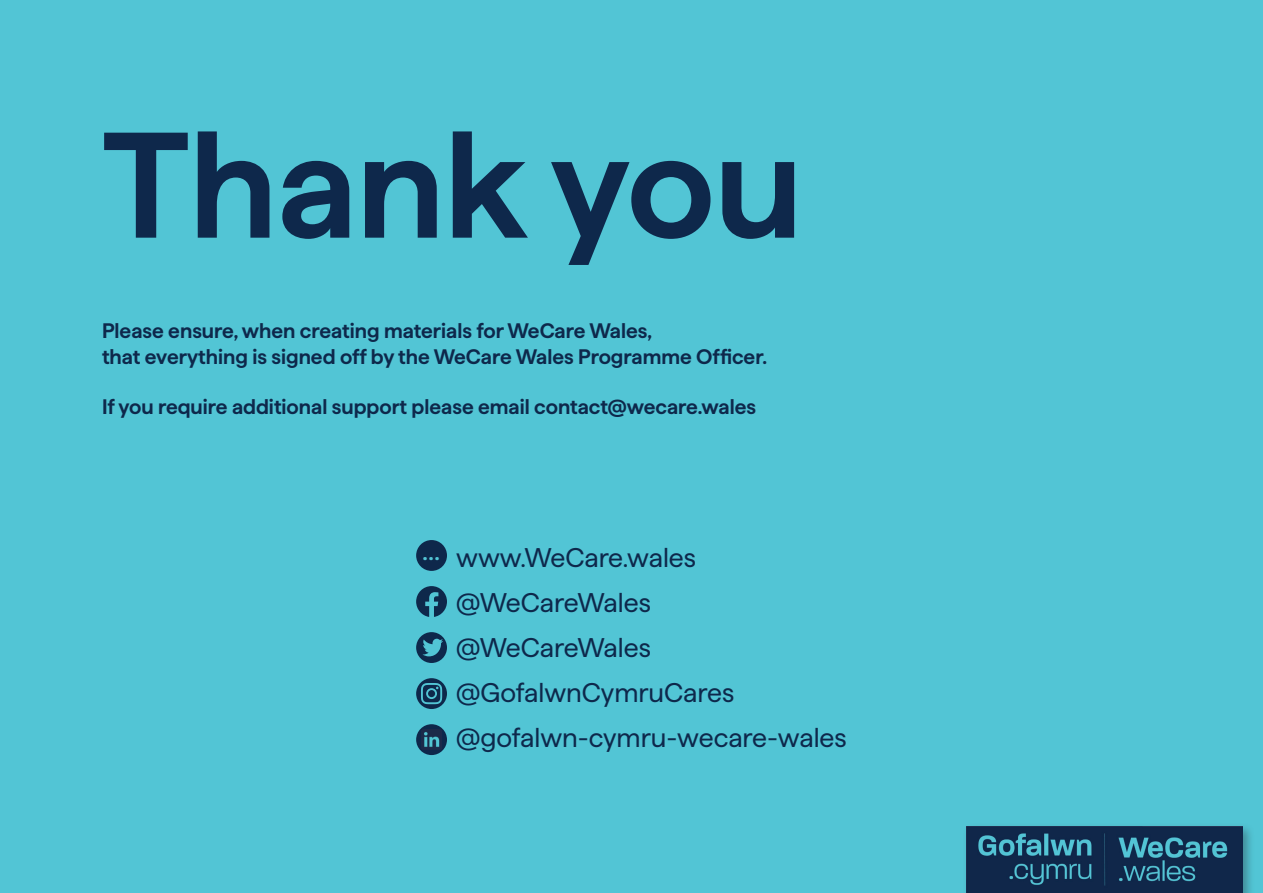
<style>
.page{position:relative;width:1263px;height:893px;background:#52c5d5}
.page>*{position:absolute;margin:0;border:0;box-sizing:border-box;transform-origin:0 0}
.Page_contents{font:600 150px "Haffer";color:#0e284b}
.t1{font:27px "Haffer";color:#0e284b}
.Page_contents-2{font:600 21px "Haffer";color:#0e284b}
.t2{font:600 18.75px "Gibson";color:#52c5d5}
</style>
<div class="page">
<div style="left:962px;top:823px;width:293px;height:70px;background:#231f20;opacity:.35"></div>
<img style="left:966px;top:827px;width:276px;height:66px">
<div style="left:416px;top:540px;width:31px;height:31px;background:#0e284b;border-radius:50%"></div>
<svg style="left:416px;top:586px;width:31px;height:31px"></svg>
<div style="left:416px;top:632px;width:31px;height:31px;background:#0e284b;border-radius:50%"></div>
<svg style="left:422px;top:639px;width:21px;height:17px"></svg>
<svg style="left:416px;top:678px;width:31px;height:31px"></svg>
<svg style="left:421px;top:683px;width:21px;height:21px"></svg>
<div style="left:416px;top:724px;width:31px;height:31px;background:#0e284b;border-radius:50%"></div>
<img style="left:421px;top:729px;width:21px;height:21px">
<p class="Page_contents" style="left:102px;top:74px;width:702px">Thank you</p>
<p class="Page_contents-2" style="left:102px;top:316px;width:551px">Please ensure, when creating materials for WeCare Wales,</p>
<p class="Page_contents-2" style="left:102px;top:341px;width:666px">that everything is signed off by the WeCare Wales Programme Officer.</p>
<p class="Page_contents-2" style="left:102px;top:391px;width:655px">If you require additional support please email contact@wecare.wales</p>
<p class="t2" style="left:422px;top:542px;width:20px">...</p>
<p class="t1" style="left:456px;top:538px;width:241px">www.WeCare.wales</p>
<p class="t1" style="left:456px;top:583px;width:196px">@WeCareWales</p>
<p class="t1" style="left:456px;top:628px;width:196px">@WeCareWales</p>
<p class="t1" style="left:456px;top:673px;width:280px">@GofalwnCymruCares</p>
<p class="t1" style="left:456px;top:718px;width:392px">@gofalwn-cymru-wecare-wales</p>
</div>
